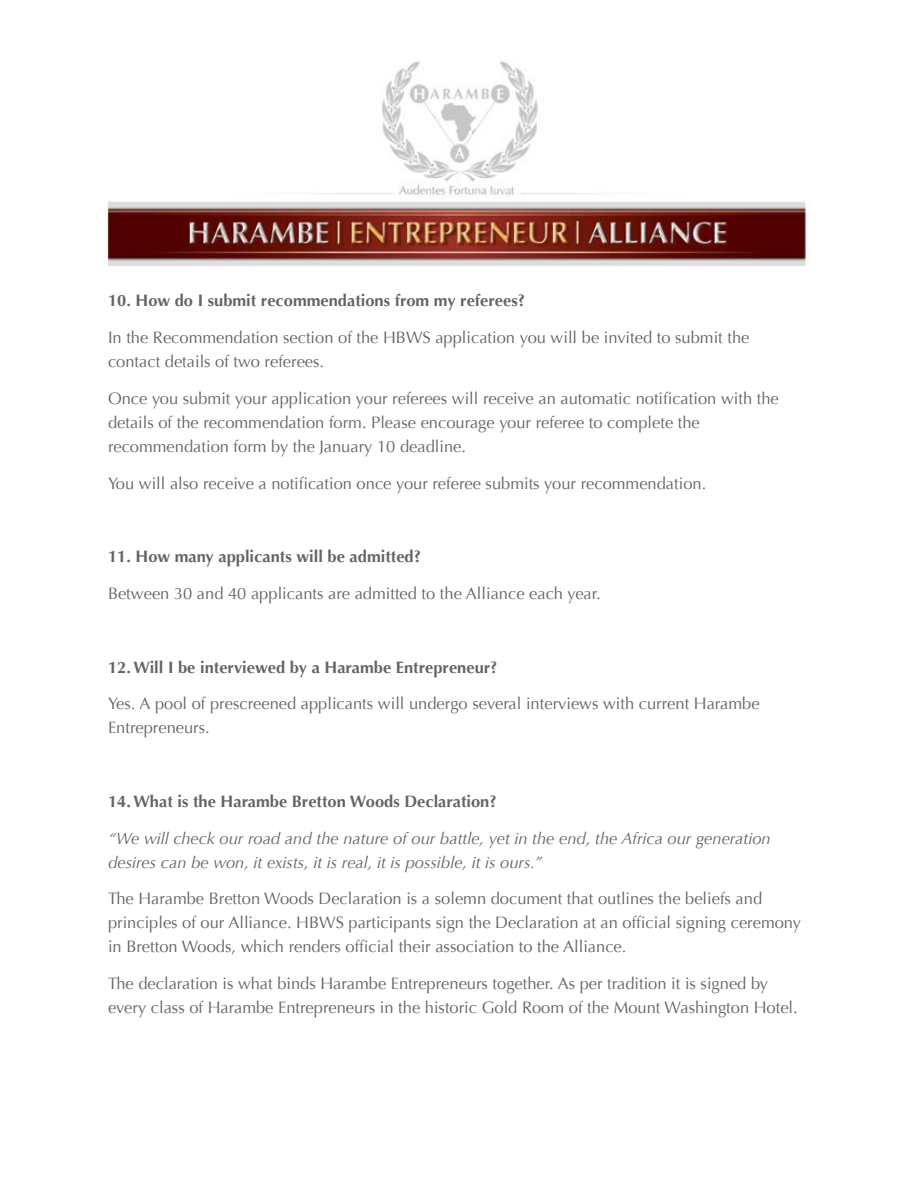
<style>
.page{position:relative;width:918px;height:1188px;background:#fff}
.page>*{position:absolute;margin:0;border:0;box-sizing:border-box;transform-origin:0 0}
.t1{font:16.5px/24px "Optima";color:#636466}
.t2{font:700 16.5px "Optima";color:#636466}
.t3{font:italic 16.5px/24px "Optima";color:#636466}
</style>
<div class="page">
<img style="left:104px;top:61px;width:708px;height:205px">
<p class="t2" style="left:108px;top:291px;width:419px">10. How do I submit recommendations from my referees?</p>
<p class="t1" style="left:108px;top:326px;width:643px">In the Recommendation section of the HBWS application you will be invited to submit the contact details of two referees.</p>
<p class="t1" style="left:108px;top:387px;width:672px">Once you submit your application your referees will receive an automatic notification with the details of the recommendation form. Please encourage your referee to complete the recommendation form by the January 10 deadline.</p>
<p class="t1" style="left:108px;top:471px;width:600px">You will also receive a notification once your referee submits your recommendation.</p>
<p class="t2" style="left:108px;top:547px;width:315px">11. How many applicants will be admitted?</p>
<p class="t1" style="left:108px;top:582px;width:494px">Between 30 and 40 applicants are admitted to the Alliance each year.</p>
<p class="t2" style="left:108px;top:657px;width:391px">12.Will I be interviewed by a Harambe Entrepreneur?</p>
<p class="t1" style="left:108px;top:692px;width:653px">Yes. A pool of prescreened applicants will undergo several interviews with current Harambe<br>Entrepreneurs.</p>
<p class="t2" style="left:108px;top:792px;width:390px">14.What is the Harambe Bretton Woods Declaration?</p>
<p class="t3" style="left:108px;top:826px;width:664px">“We will check our road and the nature of our battle, yet in the end, the Africa our generation desires can be won, it exists, it is real, it is possible, it is ours.”</p>
<p class="t1" style="left:108px;top:887px;width:695px">The Harambe Bretton Woods Declaration is a solemn document that outlines the beliefs and principles of our Alliance. HBWS participants sign the Declaration at an official signing ceremony in Bretton Woods, which renders official their association to the Alliance.</p>
<p class="t1" style="left:108px;top:972px;width:691px">The declaration is what binds Harambe Entrepreneurs together. As per tradition it is signed by every class of Harambe Entrepreneurs in the historic Gold Room of the Mount Washington Hotel.</p>
</div>
